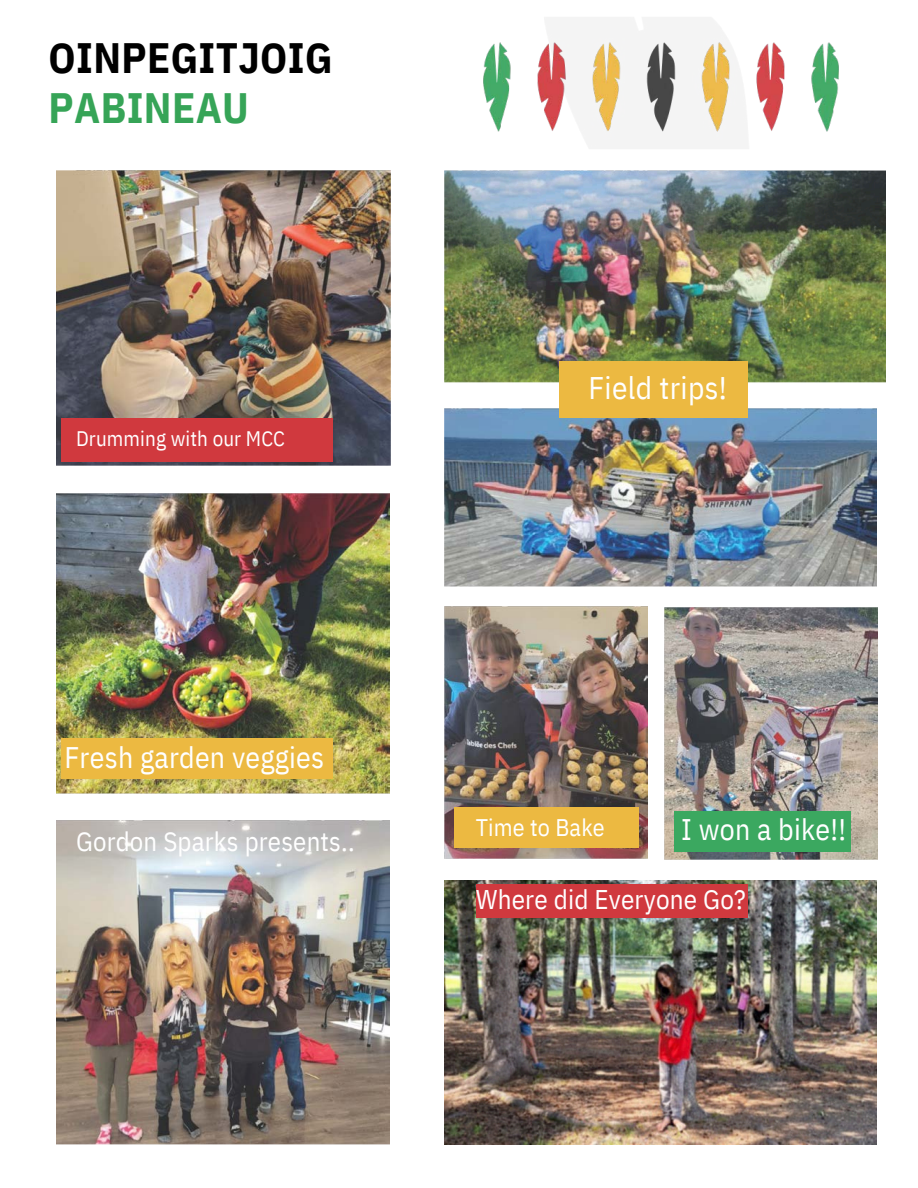
<style>
.page{position:relative;width:918px;height:1188px;background:#fff}
.page>*{position:absolute;margin:0;border:0;box-sizing:border-box;transform-origin:0 0}
.t1{font:700 42.45px/50.7px "IBM Plex Sans Cond";letter-spacing:.01em;color:#000}
.t2{font:31.2px "IBM Plex Sans Cond";letter-spacing:.01em;color:#fff}
.t3{font:29.7px "IBM Plex Sans Cond";letter-spacing:.01em;color:#fff}
.t4{font:27px "IBM Plex Sans Cond";letter-spacing:.005em;color:#fff}
.t5{font:26.7px "IBM Plex Sans Cond";letter-spacing:.005em;color:#fff}
.t6{font:24px "IBM Plex Sans Cond";letter-spacing:.005em;color:#fff}
.t7{font:21px "IBM Plex Sans Cond";letter-spacing:.005em;color:#fff}
.s1{color:#36a457}
</style>
<div class="page">
<img style="left:445px;top:880px;width:432px;height:265px">
<img style="left:56px;top:820px;width:333px;height:324px">
<img style="left:56px;top:493px;width:333px;height:300px">
<img style="left:445px;top:607px;width:202px;height:252px">
<img style="left:56px;top:170px;width:334px;height:296px">
<div style="left:61px;top:418px;width:272px;height:44px;background:#d0393e"></div>
<img style="left:665px;top:607px;width:213px;height:252px">
<div style="left:675px;top:811px;width:176px;height:41px;background:#3ba860"></div>
<img style="left:445px;top:409px;width:432px;height:178px">
<img style="left:445px;top:170px;width:441px;height:213px">
<img style="left:483px;top:17px;width:356px;height:132px">
<div style="left:61px;top:738px;width:272px;height:41px;background:#ecb941"></div>
<div style="left:454px;top:807px;width:184px;height:41px;background:#ecb941"></div>
<div style="left:476px;top:884px;width:271px;height:33px;background:#d0393e"></div>
<div style="left:559px;top:361px;width:188px;height:57px;background:#ecb941"></div>
<p class="t1" style="left:49px;top:32px;width:285px">OINPEGITJOIG<br><span class="s1">PABINEAU</span></p>
<p class="t7" style="left:76px;top:424px;width:211px">Drumming with our MCC</p>
<h2 class="t3" style="left:64px;top:738px;width:261px">Fresh garden veggies</h2>
<h1 class="t5" style="left:76px;top:824px;width:280px">Gordon Sparks presents..</h1>
<p class="t2" style="left:588px;top:367px;width:140px">Field trips!</p>
<h3 class="t6" style="left:476px;top:811px;width:131px">Time to Bake</h3>
<p class="t3" style="left:681px;top:809px;width:166px">I won a bike!!</p>
<p class="t4" style="left:476px;top:882px;width:272px">Where did Everyone Go?</p>
</div>
